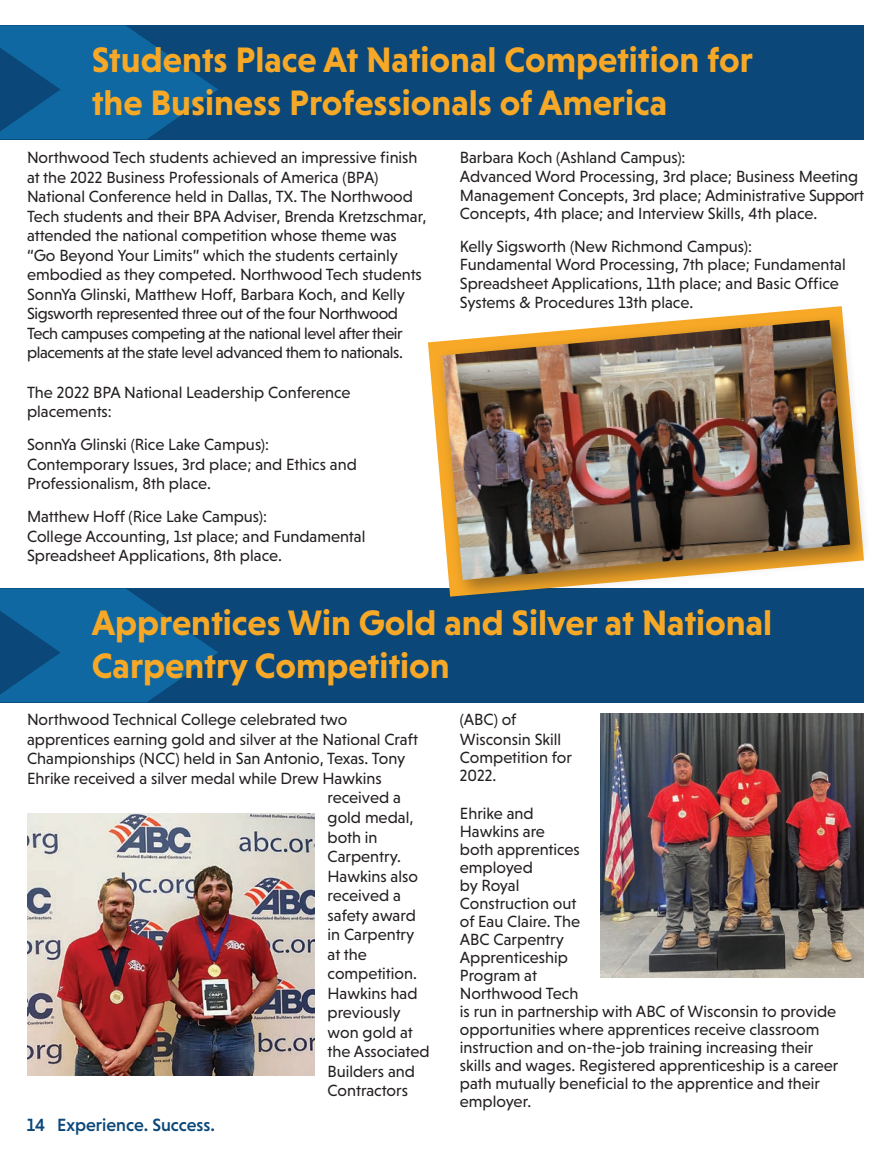
<style>
.page{position:relative;width:891px;height:1161px;background:#fff}
.page>*{position:absolute;margin:0;border:0;box-sizing:border-box;transform-origin:0 0}
.t1{font:700 36px/43.2px "Niveau Grotesk";color:#f7a826}
.t2{font:500 18px "Niveau Grotesk";color:#0b4879}
.t3{font:16.5px/18px "Niveau Grotesk";color:#231f20}
</style>
<div class="page">
<hr style="left:890px;top:0;width:1px;height:1161px;background:#fef9ef">
<img style="left:27px;top:814px;width:287px;height:261px">
<img style="left:600px;top:713px;width:264px;height:265px">
<div style="left:0;top:25px;width:864px;height:114px;background:#0b4879"></div>
<svg style="left:0;top:26px;width:218px;height:113px"></svg>
<div style="left:0;top:588px;width:864px;height:114px;background:#0b4879"></div>
<svg style="left:0;top:589px;width:218px;height:113px"></svg>
<div style="left:434px;top:312px;width:437px;height:289px;background:#231f20;opacity:.44"></div>
<img style="left:442px;top:320px;width:408px;height:260px">
<h1 class="t1" style="left:92px;top:38px;width:663px">Students Place At National Competition for the Business Professionals of America</h1>
<p class="t3" style="left:460px;top:148px;width:406px;line-height:18.8px">Barbara Koch (Ashland Campus):<br>Advanced Word Processing, 3rd place; Business Meeting Management Concepts, 3rd place; Administrative Support Concepts, 4th place; and Interview Skills, 4th place.</p>
<p class="t3" style="left:460px;top:236px;width:387px;line-height:18.8px">Kelly Sigsworth (New Richmond Campus):<br>Fundamental Word Processing, 7th place; Fundamental Spreadsheet Applications, 11th place; and Basic Office Systems &amp; Procedures 13th place.</p>
<p class="t3" style="left:27px;top:148px;width:401px;line-height:19.5px">Northwood Tech students achieved an impressive finish at the 2022 Business Professionals of America (BPA)<br>National Conference held in Dallas, TX. The Northwood Tech students and their BPA Adviser, Brenda Kretzschmar, attended the national competition whose theme was “Go Beyond Your Limits” which the students certainly embodied as they competed. Northwood Tech students SonnYa Glinski, Matthew Hoff, Barbara Koch, and Kelly Sigsworth represented three out of the four Northwood Tech campuses competing at the national level after their placements at the state level advanced them to nationals.</p>
<p class="t3" style="left:27px;top:382px;width:325px;line-height:19.5px">The 2022 BPA National Leadership Conference placements:</p>
<p class="t3" style="left:27px;top:435px;width:331px;line-height:19.5px">SonnYa Glinski (Rice Lake Campus):<br>Contemporary Issues, 3rd place; and Ethics and<br>Professionalism, 8th place.</p>
<p class="t3" style="left:27px;top:507px;width:340px;line-height:19.5px">Matthew Hoff (Rice Lake Campus):<br>College Accounting, 1st place; and Fundamental<br>Spreadsheet Applications, 8th place.</p>
<h1 class="t1" style="left:92px;top:601px;width:682px">Apprentices Win Gold and Silver at National<br>Carpentry Competition</h1>
<p class="t3" style="left:460px;top:710px;width:103px;line-height:19.5px">(ABC) of<br>Wisconsin Skill</p>
<p class="t3" style="left:460px;top:748px;width:114px">Competition for<br>2022.</p>
<p class="t3" style="left:460px;top:804px;width:380px">Ehrike and<br>Hawkins are<br>both apprentices<br>employed<br>by Royal<br>Construction out<br>of Eau Claire. The<br>ABC Carpentry<br>Apprenticeship<br>Program at<br>Northwood Tech<br>is run in partnership with ABC of Wisconsin to provide opportunities where apprentices receive classroom instruction and on-the-job training increasing their skills and wages. Registered apprenticeship is a career path mutually beneficial to the apprentice and their employer.</p>
<p class="t2" style="left:27px;top:1114px;width:190px">14 Experience. Success.</p>
<p class="t3" style="left:27px;top:711px;width:322px">Northwood Technical College celebrated two</p>
<p class="t3" style="left:27px;top:730px;width:392px">apprentices earning gold and silver at the National Craft</p>
<p class="t3" style="left:27px;top:750px;width:380px">Championships (NCC) held in San Antonio, Texas. Tony</p>
<p class="t3" style="left:27px;top:769px;width:356px">Ehrike received a silver medal while Drew Hawkins</p>
<p class="t3" style="left:328px;top:789px;width:75px">received a</p>
<p class="t3" style="left:328px;top:808px;width:87px">gold medal,</p>
<p class="t3" style="left:328px;top:828px;width:52px">both in</p>
<p class="t3" style="left:328px;top:847px;width:75px">Carpentry.</p>
<p class="t3" style="left:328px;top:867px;width:92px">Hawkins also</p>
<p class="t3" style="left:328px;top:886px;width:75px">received a</p>
<p class="t3" style="left:328px;top:906px;width:90px">safety award</p>
<p class="t3" style="left:328px;top:925px;width:88px">in Carpentry</p>
<p class="t3" style="left:328px;top:945px;width:41px">at the</p>
<p class="t3" style="left:328px;top:964px;width:91px">competition.</p>
<p class="t3" style="left:328px;top:984px;width:91px">Hawkins had</p>
<p class="t3" style="left:328px;top:1003px;width:75px">previously</p>
<p class="t3" style="left:328px;top:1023px;width:87px">won gold at</p>
<p class="t3" style="left:328px;top:1042px;width:103px">the Associated</p>
<p class="t3" style="left:328px;top:1062px;width:89px">Builders and</p>
<p class="t3" style="left:328px;top:1081px;width:82px">Contractors</p>
</div>
